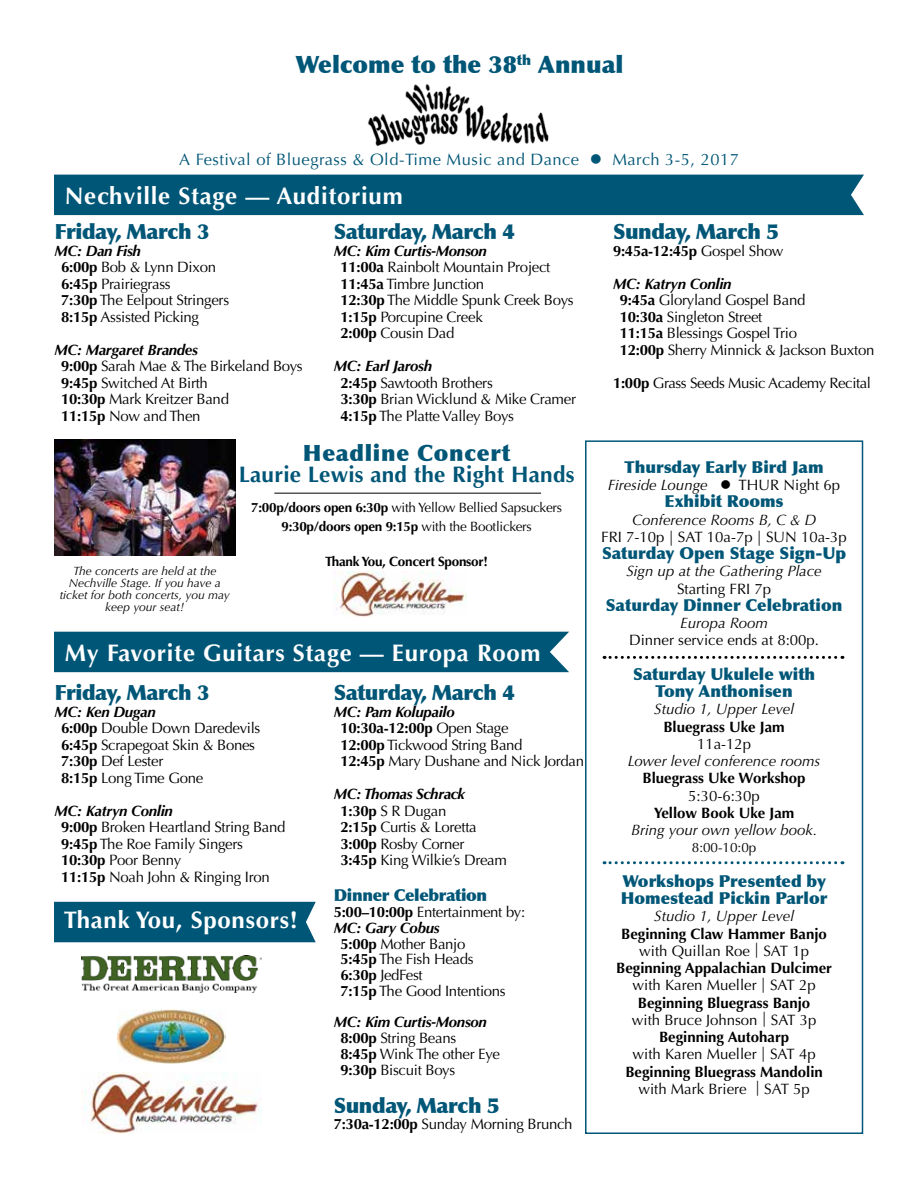
<style>
.page{position:relative;width:918px;height:1188px;background:#fff}
.page>*{position:absolute;margin:0;border:0;box-sizing:border-box;transform-origin:0 0}
.t1{font:700 24px "Optima";letter-spacing:.03em;color:#fff}
.t2{font:900 24px "Optima";color:#005677}
.t3{font:700 22.5px "Optima";letter-spacing:.01em;color:#005677}
.t4{font:900 22.5px "Optima";letter-spacing:.03em;color:#005677}
.t5{font:900 21px "Optima";letter-spacing:-.02em;color:#005677}
.t6{font:900 16.5px/17.2px "Optima";color:#005677;text-align:center}
.t7{font:16.5px "Optima";letter-spacing:.03em;color:#005677}
.t8{font:900 16.5px "Optima";letter-spacing:-.02em;color:#005677}
.t9{font:15px/16.5px "Optima";letter-spacing:-.02em;color:#000}
.t10{font:700 15px "Optima";color:#000}
.t11{font:15px "Optima";color:#000}
.t12{font:italic 15px "Optima";color:#000}
.t13{font:italic 700 15px "Optima";letter-spacing:-.02em;color:#000}
.t14{font:13.5px/19.5px "Optima";letter-spacing:-.02em;color:#000;text-align:center}
.t15{font:700 13.5px "Optima";letter-spacing:-.02em;color:#000}
.t16{font:italic 12px/12px "Optima";color:#000;text-align:center}
.s1{font-weight:700;font-style:italic}
.s2{font-weight:700}
.s3{font-weight:400}
.s4{font-style:normal}
</style>
<div class="page">
<div style="left:585px;top:440px;width:278px;height:694px;border:2px solid #005677"></div>
<div style="left:54px;top:175px;width:810px;height:40px;background:#005677"></div>
<img style="left:368px;top:84px;width:181px;height:63px">
<div style="left:54px;top:632px;width:515px;height:40px;background:#005677"></div>
<img style="left:54px;top:440px;width:181px;height:115px">
<hr style="left:274px;top:493px;width:267px;height:1px;background:#000">
<svg style="left:604px;top:861px;width:239px;height:3px"></svg>
<svg style="left:604px;top:656px;width:239px;height:3px"></svg>
<div style="left:54px;top:902px;width:262px;height:40px;background:#005677"></div>
<img style="left:84px;top:1073px;width:178px;height:61px">
<img style="left:117px;top:1010px;width:108px;height:53px">
<img style="left:81px;top:956px;width:181px;height:37px">
<img style="left:334px;top:571px;width:133px;height:46px">
<h1 class="t2" style="left:296px;top:50px;width:329px">Welcome to the 38<sup>th</sup> Annual</h1>
<p class="t7" style="left:179px;top:149px;width:561px">A Festival of Bluegrass &amp; Old-Time Music and Dance ● March 3-5, 2017</p>
<h1 class="t1" style="left:65px;top:181px;width:339px">Nechville Stage — Auditorium</h1>
<h3 class="t5" style="left:54px;top:219px;width:157px">Friday, March 3</h3>
<p class="t9" style="left:61px;top:243px;width:169px;text-indent:-7px"><span class="s1">MC: Dan Fish<br></span><span class="s2">6:00p</span> Bob &amp; Lynn Dixon<br><span class="s2">6:45p</span> Prairiegrass<br><span class="s2">7:30p</span> The Eelpout Stringers<br><span class="s2">8:15p</span> Assisted Picking</p>
<p class="t9" style="left:61px;top:342px;width:243px;text-indent:-7px"><span class="s1">MC: Margaret Brandes<br></span><span class="s2">9:00p</span> Sarah Mae &amp; The Birkeland Boys<br><span class="s2">9:45p</span> Switched At Birth<br><span class="s2">10:30p</span> Mark Kreitzer Band<br><span class="s2">11:15p</span> Now and Then</p>
<h3 class="t5" style="left:334px;top:219px;width:183px">Saturday, March 4</h3>
<p class="t9" style="left:340px;top:243px;width:235px;text-indent:-7px"><span class="s1">MC: Kim Curtis-Monson<br></span><span class="s2">11:00a</span> Rainbolt Mountain Project<br><span class="s2">11:45a</span> Timbre Junction<br><span class="s2">12:30p</span> The Middle Spunk Creek Boys<br><span class="s2">1:15p</span> Porcupine Creek<br><span class="s2">2:00p</span> Cousin Dad</p>
<p class="t9" style="left:340px;top:358px;width:237px;text-indent:-7px"><span class="s1">MC: Earl Jarosh<br></span><span class="s2">2:45p</span> Sawtooth Brothers<br><span class="s2">3:30p</span> Brian Wicklund &amp; Mike Cramer<br><span class="s2">4:15p</span> The Platte Valley Boys</p>
<p class="t16" style="left:60px;top:565px;width:171px">The concerts are held at the<br>Nechville Stage. If you have a ticket for both concerts, you may keep your seat!</p>
<h2 class="t4" style="left:303px;top:440px;width:209px">Headline Concert</h2>
<h2 class="t3" style="left:239px;top:462px;width:337px">Laurie Lewis and the Right Hands</h2>
<p class="t14" style="left:251px;top:498px;width:312px"><span class="s2">7:00p/doors open 6:30p</span> with Yellow Bellied Sapsuckers<br><span class="s2">9:30p/doors open 9:15p</span> with the Bootlickers</p>
<p class="t15" style="left:325px;top:554px;width:164px">Thank You, Concert Sponsor!</p>
<h1 class="t1" style="left:65px;top:639px;width:477px">My Favorite Guitars Stage — Europa Room</h1>
<h3 class="t5" style="left:54px;top:680px;width:157px">Friday, March 3</h3>
<p class="t9" style="left:61px;top:704px;width:201px;text-indent:-7px"><span class="s1">MC: Ken Dugan<br></span><span class="s2">6:00p</span> Double Down Daredevils<br><span class="s2">6:45p</span> Scrapegoat Skin &amp; Bones<br><span class="s2">7:30p</span> Def Lester<br><span class="s2">8:15p</span> Long Time Gone</p>
<p class="t9" style="left:61px;top:803px;width:226px;text-indent:-7px"><span class="s1">MC: Katryn Conlin<br></span><span class="s2">9:00p</span> Broken Heartland String Band<br><span class="s2">9:45p</span> The Roe Family Singers<br><span class="s2">10:30p</span> Poor Benny<br><span class="s2">11:15p</span> Noah John &amp; Ringing Iron</p>
<h1 class="t1" style="left:64px;top:906px;width:236px">Thank You, Sponsors!</h1>
<h3 class="t5" style="left:334px;top:680px;width:183px">Saturday, March 4</h3>
<p class="t9" style="left:340px;top:704px;width:245px;text-indent:-7px"><span class="s1">MC: Pam Kolupailo<br></span><span class="s2">10:30a-12:00p</span> Open Stage<br><span class="s2">12:00p</span> Tickwood String Band<br><span class="s2">12:45p</span> Mary Dushane and Nick Jordan</p>
<p class="t9" style="left:340px;top:786px;width:168px;text-indent:-7px"><span class="s1">MC: Thomas Schrack<br></span><span class="s2">1:30p</span> S R Dugan<br><span class="s2">2:15p</span> Curtis &amp; Loretta<br><span class="s2">3:00p</span> Rosby Corner<br><span class="s2">3:45p</span> King Wilkie’s Dream</p>
<p class="t8" style="left:334px;top:885px;width:155px">Dinner Celebration</p>
<p class="t9" style="left:334px;top:904px;width:193px"><span class="s2">5:00–10:00p</span> Entertainment by:</p>
<p class="t13" style="left:334px;top:919px;width:107px">MC: Gary Cobus</p>
<p class="t9" style="left:340px;top:935px;width:126px"><span class="s2">5:00p</span> Mother Banjo</p>
<p class="t9" style="left:340px;top:951px;width:135px"><span class="s2">5:45p</span> The Fish Heads</p>
<p class="t9" style="left:340px;top:967px;width:84px"><span class="s2">6:30p</span> JedFest</p>
<p class="t9" style="left:340px;top:983px;width:167px"><span class="s2">7:15p</span> The Good Intentions</p>
<p class="t9" style="left:340px;top:1015px;width:161px;line-height:15.8px;text-indent:-7px"><span class="s1">MC: Kim Curtis-Monson<br></span><span class="s2">8:00p</span> String Beans<br><span class="s2">8:45p</span> Wink The other Eye<br><span class="s2">9:30p</span> Biscuit Boys</p>
<h3 class="t5" style="left:334px;top:1093px;width:167px">Sunday, March 5</h3>
<p class="t9" style="left:334px;top:1116px;width:240px"><span class="s2">7:30a-12:00p</span> Sunday Morning Brunch</p>
<h3 class="t5" style="left:613px;top:219px;width:167px">Sunday, March 5</h3>
<p class="t10" style="left:613px;top:242px;width:172px">9:45a-12:45p <span class="s3">Gospel Show</span></p>
<p class="t9" style="left:620px;top:276px;width:256px;text-indent:-7px"><span class="s1">MC: Katryn Conlin<br></span><span class="s2">9:45a</span> Gloryland Gospel Band<br><span class="s2">10:30a</span> Singleton Street<br><span class="s2">11:15a</span> Blessings Gospel Trio<br><span class="s2">12:00p</span> Sherry Minnick &amp; Jackson Buxton</p>
<p class="t9" style="left:613px;top:375px;width:259px"><span class="s2">1:00p</span> Grass Seeds Music Academy Recital</p>
<p class="t6" style="left:625px;top:459px;width:201px">Thursday Early Bird Jam</p>
<p class="t12" style="left:608px;top:476px;width:234px">Fireside Lounge ● <span class="s4">THUR Night 6p</span></p>
<p class="t6" style="left:665px;top:493px;width:120px">Exhibit Rooms</p>
<p class="t12" style="left:632px;top:511px;width:185px">Conference Rooms B, C &amp; D</p>
<p class="t11" style="left:601px;top:528px;width:247px">FRI 7-10p | SAT 10a-7p | SUN 10a-3p</p>
<p class="t6" style="left:602px;top:545px;width:246px">Saturday Open Stage Sign-Up</p>
<p class="t12" style="left:626px;top:563px;width:197px">Sign up at the Gathering Place</p>
<p class="t11" style="left:677px;top:580px;width:96px">Starting FRI 7p</p>
<p class="t6" style="left:606px;top:597px;width:238px">Saturday Dinner Celebration</p>
<p class="t12" style="left:680px;top:614px;width:89px">Europa Room</p>
<p class="t11" style="left:629px;top:632px;width:192px">Dinner service ends at 8:00p.</p>
<p class="t6" style="left:633px;top:666px;width:184px">Saturday Ukulele with<br>Tony Anthonisen</p>
<p class="t12" style="left:654px;top:701px;width:141px">Studio 1, Upper Level</p>
<p class="t10" style="left:663px;top:718px;width:123px">Bluegrass Uke Jam</p>
<p class="t9" style="left:697px;top:736px;width:56px">11a-12p</p>
<p class="t12" style="left:628px;top:752px;width:194px">Lower level conference rooms</p>
<p class="t10" style="left:643px;top:770px;width:164px">Bluegrass Uke Workshop</p>
<p class="t9" style="left:688px;top:788px;width:73px">5:30-6:30p</p>
<p class="t10" style="left:654px;top:804px;width:142px">Yellow Book Uke Jam</p>
<p class="t12" style="left:631px;top:821px;width:188px">Bring your own yellow book.</p>
<p class="t14" style="left:692px;top:838px;width:66px">8:00-10:0p</p>
<p class="t6" style="left:621px;top:873px;width:208px;text-align:left">Workshops Presented by<br>Homestead Pickin Parlor</p>
<p class="t12" style="left:654px;top:908px;width:141px">Studio 1, Upper Level</p>
<p class="t10" style="left:621px;top:925px;width:207px">Beginning Claw Hammer Banjo</p>
<p class="t11" style="left:639px;top:942px;width:171px">with Quillan Roe | SAT 1p</p>
<p class="t10" style="left:616px;top:959px;width:217px">Beginning Appalachian Dulcimer</p>
<p class="t11" style="left:633px;top:977px;width:185px">with Karen Mueller | SAT 2p</p>
<p class="t10" style="left:638px;top:994px;width:174px">Beginning Bluegrass Banjo</p>
<p class="t11" style="left:632px;top:1011px;width:186px">with Bruce Johnson | SAT 3p</p>
<p class="t10" style="left:659px;top:1028px;width:132px">Beginning Autoharp</p>
<p class="t11" style="left:633px;top:1046px;width:185px">with Karen Mueller | SAT 4p</p>
<p class="t10" style="left:625px;top:1063px;width:199px">Beginning Bluegrass Mandolin</p>
<p class="t11" style="left:638px;top:1080px;width:173px">with Mark Briere | SAT 5p</p>
</div>
